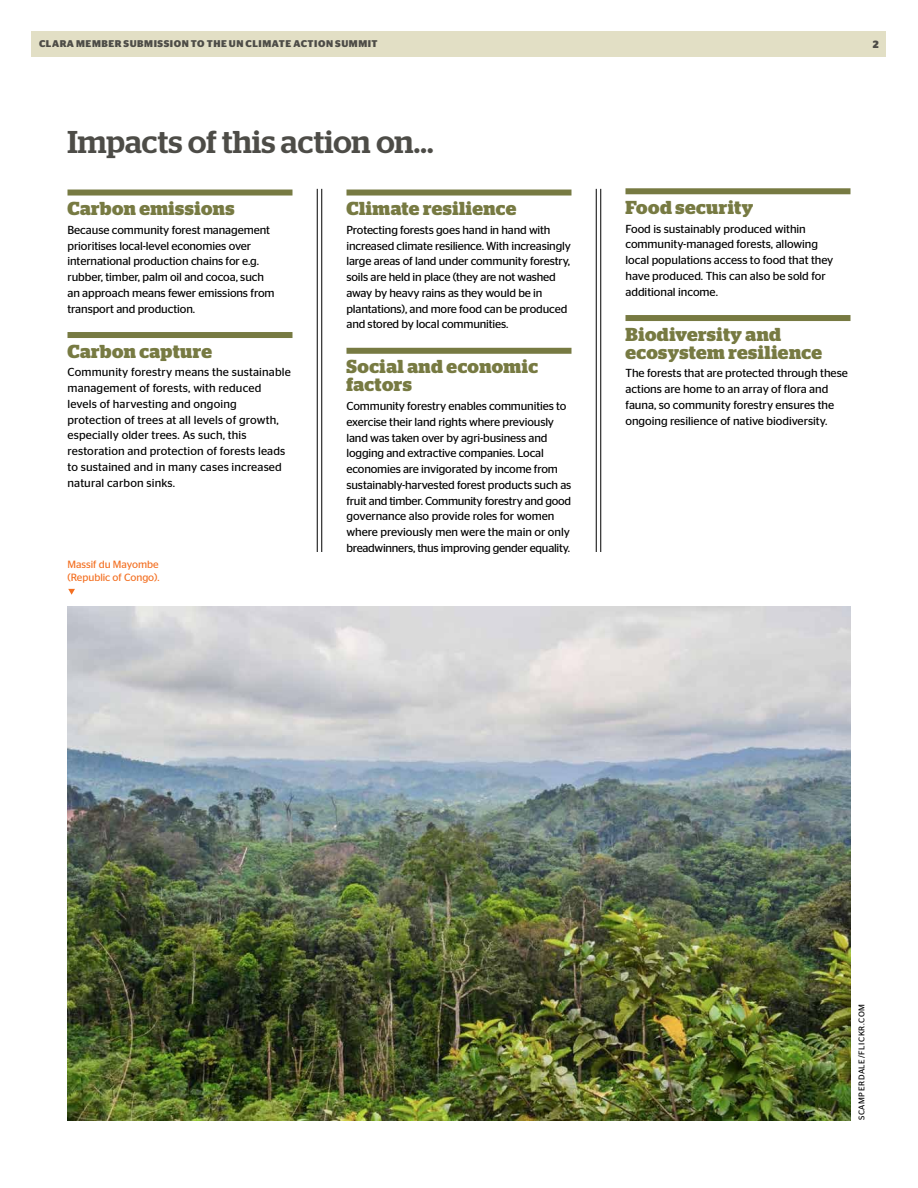
<style>
.page{position:relative;width:918px;height:1188px;background:#fff}
.page>*{position:absolute;margin:0;border:0;box-sizing:border-box;transform-origin:0 0}
.t1{font:500 31.5px "Stag";letter-spacing:.005em;color:#4d4c47}
.t2{font:700 18.75px/18px "Stag";letter-spacing:.025em;color:#777a42}
.t3{font:11.7px/15.8px "Stag Sans";letter-spacing:-.01em;color:#000}
.t4{font:11.7px/15.8px "Stag Sans";letter-spacing:.01em;color:#000}
.t5{font:10.5px/13.5px "Stag Sans";letter-spacing:-.005em;color:#f36f21}
.t6{font:700 10.5px "Stag Sans";color:#4d4c47}
.t7{font:700 9.75px "Stag Sans";letter-spacing:.055em;color:#4d4c47}
.t8{font:8.25px "Stag Sans";letter-spacing:.075em;color:#000}
</style>
<div class="page">
<div style="left:32px;top:32px;width:854px;height:25px;background:#e2dfc5"></div>
<hr style="left:317px;top:189px;width:1px;height:363px;background:#000">
<hr style="left:321px;top:189px;width:1px;height:363px;background:#000">
<hr style="left:596px;top:189px;width:1px;height:363px;background:#000">
<hr style="left:600px;top:189px;width:1px;height:363px;background:#000">
<div style="left:68px;top:190px;width:224px;height:6px;background:#777a42"></div>
<div style="left:68px;top:332px;width:224px;height:6px;background:#777a42"></div>
<div style="left:346px;top:190px;width:226px;height:6px;background:#777a42"></div>
<div style="left:346px;top:348px;width:226px;height:6px;background:#777a42"></div>
<div style="left:626px;top:188px;width:224px;height:6px;background:#777a42"></div>
<div style="left:626px;top:315px;width:224px;height:6px;background:#777a42"></div>
<img style="left:68px;top:606px;width:782px;height:514px">
<svg style="left:68px;top:589px;width:7px;height:6px"></svg>
<p class="t7" style="left:39px;top:38px;width:340px">CLARA MEMBER SUBMISSION TO THE UN CLIMATE ACTION SUMMIT</p>
<p class="t6" style="left:873px;top:38px;width:7px">2</p>
<h1 class="t1" style="left:68px;top:124px;width:367px">Impacts of this action on...</h1>
<h2 class="t2" style="left:68px;top:199px;width:169px">Carbon emissions</h2>
<p class="t3" style="left:68px;top:222px;width:209px">Because community forest management prioritises local-level economies over international production chains for e.g. rubber, timber, palm oil and cocoa, such an approach means fewer emissions from transport and production.</p>
<h2 class="t2" style="left:68px;top:342px;width:146px">Carbon capture</h2>
<p class="t4" style="left:68px;top:364px;width:225px">Community forestry means the sustainable management of forests, with reduced levels of harvesting and ongoing protection of trees at all levels of growth, especially older trees. As such, this restoration and protection of forests leads to sustained and in many cases increased natural carbon sinks.</p>
<p class="t5" style="left:68px;top:557px;width:94px">Massif du Mayombe (Republic of Congo).</p>
<h2 class="t2" style="left:346px;top:199px;width:172px">Climate resilience</h2>
<p class="t3" style="left:346px;top:222px;width:226px">Protecting forests goes hand in hand with increased climate resilience. With increasingly large areas of land under community forestry, soils are held in place (they are not washed away by heavy rains as they would be in plantations), and more food can be produced and stored by local communities.</p>
<h2 class="t2" style="left:346px;top:358px;width:193px">Social and economic factors</h2>
<p class="t3" style="left:346px;top:398px;width:226px">Community forestry enables communities to exercise their land rights where previously land was taken over by agri-business and logging and extractive companies. Local economies are invigorated by income from sustainably-harvested forest products such as fruit and timber. Community forestry and good governance also provide roles for women where previously men were the main or only breadwinners, thus improving gender equality.</p>
<h2 class="t2" style="left:626px;top:198px;width:129px">Food security</h2>
<p class="t3" style="left:626px;top:220px;width:209px">Food is sustainably produced within community-managed forests, allowing local populations access to food that they have produced. This can also be sold for additional income.</p>
<h2 class="t2" style="left:626px;top:325px;width:198px">Biodiversity and ecosystem resilience</h2>
<p class="t3" style="left:626px;top:365px;width:224px">The forests that are protected through these actions are home to an array of flora and fauna, so community forestry ensures the ongoing resilience of native biodiversity.</p>
<p class="t8" style="left:857px;top:1120px;width:118px;rotate:-90deg">SCAMPERDALE/FLICKR.COM</p>
</div>
